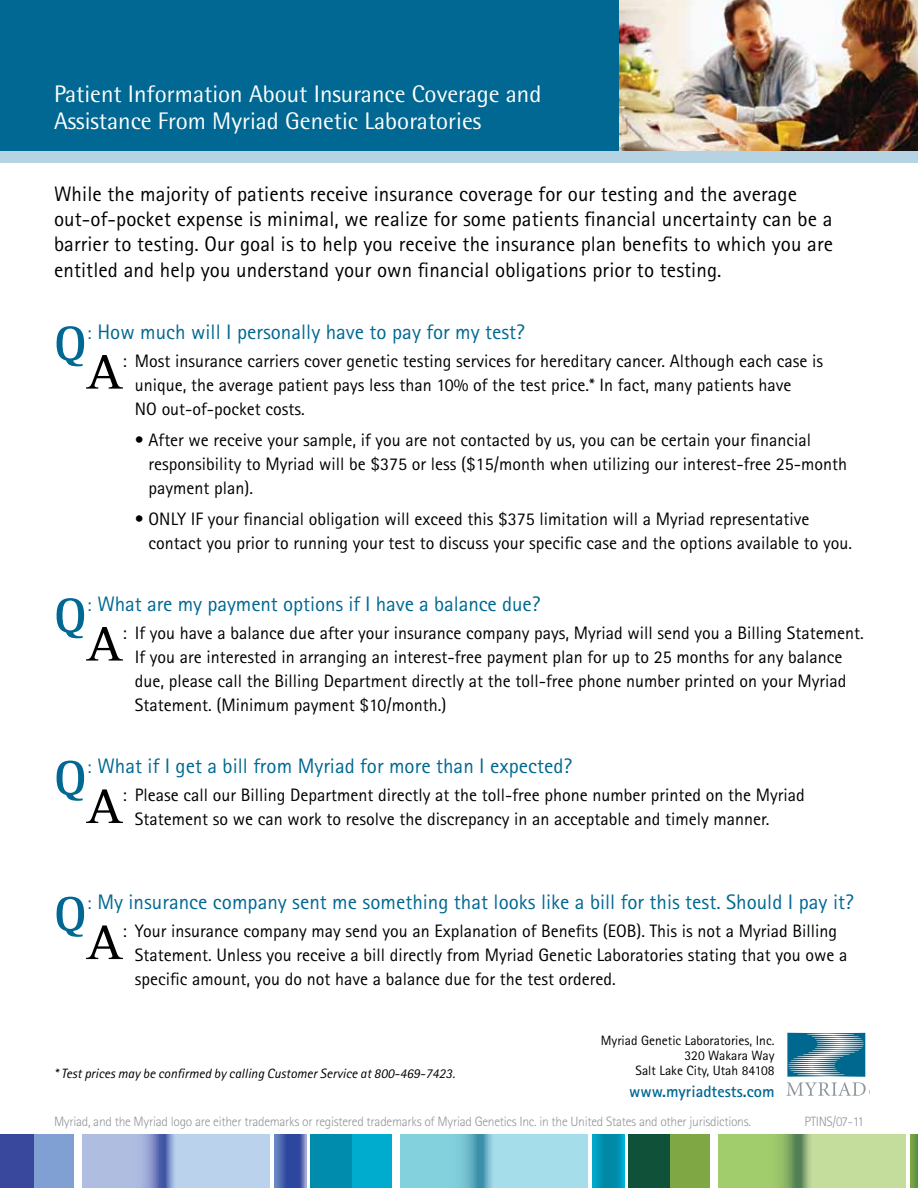
<style>
.page{position:relative;width:918px;height:1188px;background:#fff}
.page>*{position:absolute;margin:0;border:0;box-sizing:border-box;transform-origin:0 0}
.t1{font:700 50.4px "Rotis Serif";color:#006892}
.t2{font:700 50.4px "Rotis Serif";color:#000}
.t3{font:24px/27px "Rotis Semi Sans";color:#fff}
.t4{font:21px/25.2px "Rotis Sans Serif";letter-spacing:.005em;color:#000}
.t5{font:21px "Rotis Sans Serif";color:#006892}
.t6{font:18px/24px "Rotis Sans Serif";color:#000}
.t7{font:700 16.5px "Rotis Sans Serif";color:#006892}
.t8{font:300 13.5px "Rotis Sans Serif";letter-spacing:-.02em;color:#939598}
.t9{font:13.5px/15px "Rotis Sans Serif";color:#000;text-align:right}
.t10{font:italic 13.5px "Rotis Sans Serif";color:#000}
.s1{font-size:18px}
</style>
<div class="page">
<div style="left:0;top:0;width:918px;height:153px;background:#006892"></div>
<svg style="left:786px;top:1033px;width:84px;height:63px"></svg>
<div style="left:0;top:1134px;width:34px;height:54px;background:#39479d"></div>
<div style="left:34px;top:1134px;width:40px;height:54px;background:#80a0d3"></div>
<svg style="left:83px;top:1134px;width:186px;height:54px;background:#abbee1"></svg>
<svg style="left:275px;top:1134px;width:31px;height:54px;background:#455eaa"></svg>
<div style="left:310px;top:1134px;width:42px;height:54px;background:#008dad"></div>
<div style="left:352px;top:1134px;width:40px;height:54px;background:#00accd"></div>
<svg style="left:401px;top:1134px;width:186px;height:54px;background:#8ed0df"></svg>
<svg style="left:593px;top:1134px;width:31px;height:54px;background:#0094b3"></svg>
<div style="left:628px;top:1134px;width:42px;height:54px;background:#105139"></div>
<div style="left:670px;top:1134px;width:40px;height:54px;background:#7fa743"></div>
<svg style="left:719px;top:1134px;width:186px;height:54px;background:#accd83"></svg>
<svg style="left:911px;top:1134px;width:7px;height:54px"></svg>
<img style="left:619px;top:0;width:299px;height:152px">
<div style="left:0;top:152px;width:918px;height:12px;background:#b6d3e4"></div>
<h2 class="t3" style="left:54px;top:80px;width:489px">Patient Information About Insurance Coverage and<br>Assistance From Myriad Genetic Laboratories</h2>
<p class="t4" style="left:54px;top:181px;width:781px">While the majority of patients receive insurance coverage for our testing and the average out-of-pocket expense is minimal, we realize for some patients financial uncertainty can be a barrier to testing. Our goal is to help you receive the insurance plan benefits to which you are entitled and help you understand your own financial obligations prior to testing.</p>
<h1 class="t1" style="left:54px;top:314px;width:34px">Q</h1>
<p class="t5" style="left:87px;top:319px;width:440px"><span class="s1">:</span> How much will I personally have to pay for my test?</p>
<h1 class="t2" style="left:87px;top:342px;width:37px">A</h1>
<p class="t6" style="left:135px;top:349px;width:690px;text-indent:-13px">: Most insurance carriers cover genetic testing services for hereditary cancer. Although each case is unique, the average patient pays less than 10% of the test price.* In fact, many patients have<br>NO out-of-pocket costs.</p>
<p class="t6" style="left:149px;top:428px;width:700px;text-indent:-14px">• After we receive your sample, if you are not contacted by us, you can be certain your financial responsibility to Myriad will be $375 or less ($15/month when utilizing our interest-free 25-month payment plan).</p>
<p class="t6" style="left:149px;top:506px;width:705px;text-indent:-14px">• ONLY IF your financial obligation will exceed this $375 limitation will a Myriad representative contact you prior to running your test to discuss your specific case and the options available to you.</p>
<h1 class="t1" style="left:54px;top:586px;width:34px">Q</h1>
<p class="t5" style="left:87px;top:591px;width:455px"><span class="s1">:</span> What are my payment options if I have a balance due?</p>
<h1 class="t2" style="left:87px;top:614px;width:37px">A</h1>
<p class="t6" style="left:135px;top:621px;width:730px;text-indent:-13px">: If you have a balance due after your insurance company pays, Myriad will send you a Billing Statement.<br>If you are interested in arranging an interest-free payment plan for up to 25 months for any balance due, please call the Billing Department directly at the toll-free phone number printed on your Myriad Statement. (Minimum payment $10/month.)</p>
<h1 class="t1" style="left:54px;top:748px;width:34px">Q</h1>
<p class="t5" style="left:87px;top:754px;width:487px"><span class="s1">:</span> What if I get a bill from Myriad for more than I expected?</p>
<h1 class="t2" style="left:87px;top:777px;width:37px">A</h1>
<p class="t6" style="left:135px;top:783px;width:671px;text-indent:-13px">: Please call our Billing Department directly at the toll-free phone number printed on the Myriad<br>Statement so we can work to resolve the discrepancy in an acceptable and timely manner.</p>
<h1 class="t1" style="left:54px;top:884px;width:34px">Q</h1>
<p class="t5" style="left:87px;top:890px;width:768px"><span class="s1">:</span> My insurance company sent me something that looks like a bill for this test. Should I pay it?</p>
<h1 class="t2" style="left:87px;top:913px;width:37px">A</h1>
<p class="t6" style="left:135px;top:919px;width:714px;text-indent:-13px">: Your insurance company may send you an Explanation of Benefits (EOB). This is not a Myriad Billing<br>Statement. Unless you receive a bill directly from Myriad Genetic Laboratories stating that you owe a specific amount, you do not have a balance due for the test ordered.</p>
<p class="t9" style="left:601px;top:1033px;width:175px">Myriad Genetic Laboratories, Inc.<br>320 Wakara Way<br>Salt Lake City, Utah 84108</p>
<p class="t7" style="left:629px;top:1081px;width:147px">www.myriadtests.com</p>
<p class="t10" style="left:54px;top:1066px;width:403px">* Test prices may be confirmed by calling Customer Service at 800-469-7423.</p>
<p class="t8" style="left:54px;top:1114px;width:699px">Myriad, and the Myriad logo are either trademarks or registered trademarks of Myriad Genetics Inc. in the United States and other jurisdictions.</p>
<p class="t8" style="left:804px;top:1114px;width:61px">PTINS/07-11</p>
</div>
